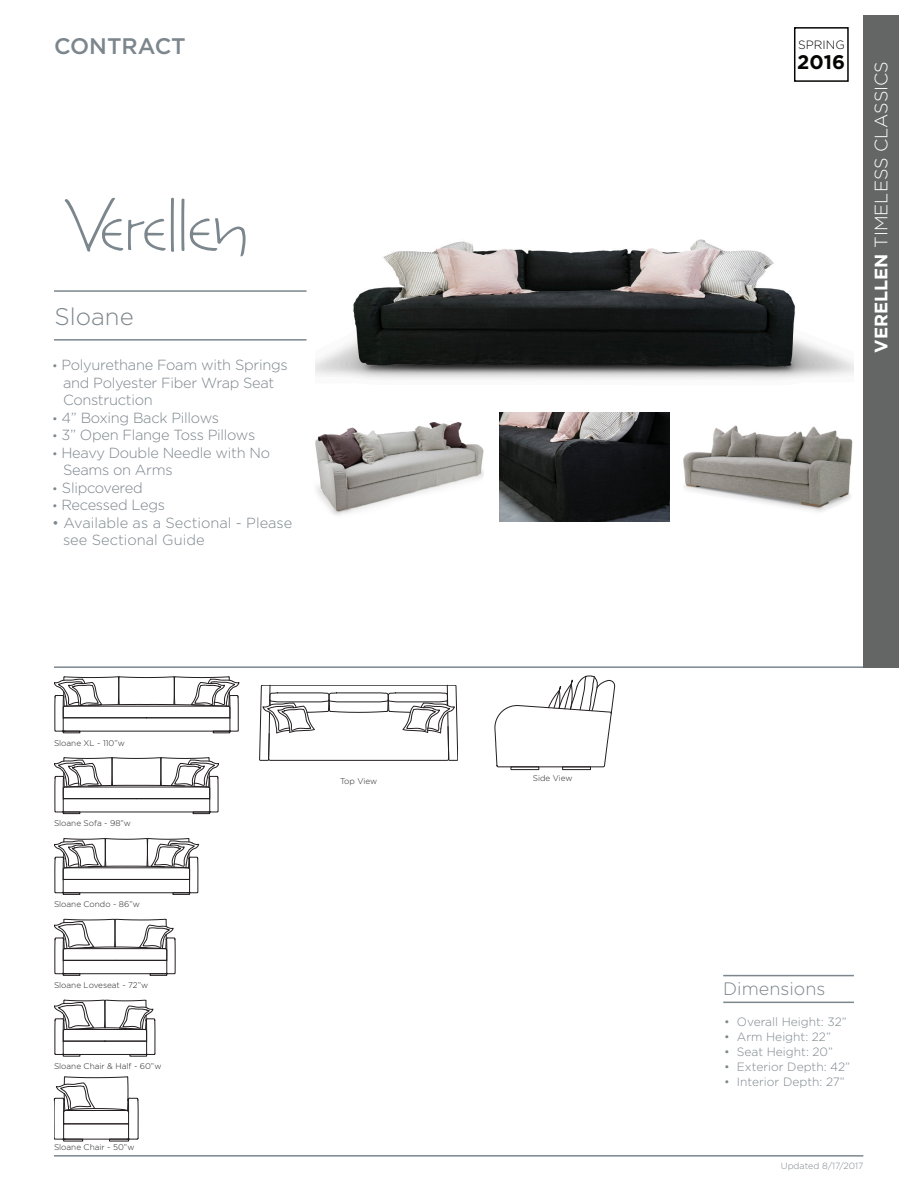
<style>
.page{position:relative;width:918px;height:1188px;background:#fff}
.page>*{position:absolute;margin:0;border:0;box-sizing:border-box;transform-origin:0 0}
.t1{font:300 24px "Gotham";color:#7c868d}
.t2{font:500 22.5px "Gotham";color:#7c868d}
.t3{font:700 19.65px "Gotham";color:#040503}
.t4{font:300 18px "Gotham";color:#fff}
.t5{font:300 18px "Gotham";color:#7c868d}
.t6{font:300 14.7px/17.5px "Gotham";letter-spacing:-.02em;color:#7c868d}
.t7{font:300 14.7px "Gotham";color:#7c868d}
.t8{font:300 12px "Gotham";color:#7c868d}
.t9{font:300 12px "Gotham";color:#040503}
.t10{font:300 9px "Gotham";color:#7c868d}
.t11{font:300 8.25px "Gotham";color:#231f20}
.s1{font-size:12px}
.s2{font-weight:700}
</style>
<div class="page">
<hr style="left:54px;top:339px;width:253px;height:2px;background:#7c868d">
<hr style="left:54px;top:290px;width:253px;height:2px;background:#7c868d">
<hr style="left:54px;top:666px;width:809px;height:2px;background:#7c868d">
<hr style="left:54px;top:1155px;width:809px;height:2px;background:#7c868d">
<svg style="left:64px;top:198px;width:110px;height:54px"></svg>
<svg style="left:181px;top:199px;width:65px;height:57px"></svg>
<hr style="left:723px;top:1002px;width:131px;height:1px;background:#7c868d">
<hr style="left:723px;top:975px;width:131px;height:1px;background:#7c868d">
<div style="left:863px;top:15px;width:35px;height:653px;background:#646666"></div>
<div style="left:794px;top:27px;width:55px;height:55px;border:2px solid #050504"></div>
<svg style="left:54px;top:1000px;width:102px;height:56px"></svg>
<svg style="left:54px;top:1077px;width:85px;height:64px"></svg>
<svg style="left:54px;top:838px;width:145px;height:56px"></svg>
<svg style="left:54px;top:919px;width:121px;height:56px"></svg>
<svg style="left:54px;top:758px;width:165px;height:56px"></svg>
<svg style="left:54px;top:677px;width:185px;height:56px"></svg>
<div style="left:511px;top:767px;width:28px;height:3px;border:1px solid #231f20"></div>
<div style="left:563px;top:767px;width:28px;height:3px;border:1px solid #231f20"></div>
<svg style="left:495px;top:676px;width:120px;height:91px"></svg>
<svg style="left:260px;top:685px;width:198px;height:75px"></svg>
<img style="left:316px;top:239px;width:537px;height:140px">
<img style="left:315px;top:422px;width:168px;height:93px">
<img style="left:500px;top:412px;width:169px;height:109px">
<img style="left:683px;top:425px;width:170px;height:87px">
<p class="t2" style="left:54px;top:32px;width:133px">CONTRACT</p>
<p class="t1" style="left:54px;top:302px;width:81px">Sloane</p>
<p class="t6" style="left:52px;top:356px;width:237px"><span class="s1">•</span> Polyurethane Foam with Springs</p>
<p class="t6" style="left:63px;top:373px;width:213px">and Polyester Fiber Wrap Seat<br>Construction</p>
<p class="t6" style="left:52px;top:408px;width:168px"><span class="s1">•</span> 4” Boxing Back Pillows</p>
<p class="t6" style="left:52px;top:426px;width:205px"><span class="s1">•</span> 3” Open Flange Toss Pillows</p>
<p class="t6" style="left:52px;top:443px;width:219px"><span class="s1">•</span> Heavy Double Needle with No</p>
<p class="t6" style="left:63px;top:461px;width:111px">Seams on Arms</p>
<p class="t6" style="left:52px;top:478px;width:92px"><span class="s1">•</span> Slipcovered</p>
<p class="t6" style="left:52px;top:496px;width:114px"><span class="s1">•</span> Recessed Legs</p>
<p class="t7" style="left:52px;top:513px;width:242px">• Available as a Sectional - Please</p>
<p class="t7" style="left:63px;top:531px;width:143px">see Sectional Guide</p>
<p class="t11" style="left:54px;top:738px;width:72px">Sloane XL - 110”w</p>
<p class="t11" style="left:54px;top:818px;width:79px">Sloane Sofa - 98”w</p>
<p class="t11" style="left:54px;top:899px;width:87px">Sloane Condo - 86”w</p>
<p class="t11" style="left:54px;top:980px;width:96px">Sloane Loveseat - 72”w</p>
<p class="t11" style="left:54px;top:1061px;width:109px">Sloane Chair &amp; Half - 60”w</p>
<p class="t11" style="left:54px;top:1141px;width:82px">Sloane Chair - 50”w</p>
<p class="t11" style="left:340px;top:776px;width:39px">Top View</p>
<p class="t9" style="left:798px;top:37px;width:48px">SPRING</p>
<p class="t3" style="left:797px;top:49px;width:49px">2016</p>
<p class="t4" style="left:870px;top:352px;width:293px;rotate:-90deg"><span class="s2">VERELLEN</span> TIMELESS CLASSICS</p>
<p class="t11" style="left:533px;top:773px;width:41px">Side View</p>
<p class="t5" style="left:723px;top:977px;width:104px">Dimensions</p>
<p class="t8" style="left:724px;top:1014px;width:124px">• Overall Height: 32”</p>
<p class="t8" style="left:724px;top:1029px;width:108px">• Arm Height: 22”</p>
<p class="t8" style="left:724px;top:1044px;width:110px">• Seat Height: 20”</p>
<p class="t8" style="left:724px;top:1059px;width:128px">• Exterior Depth: 42”</p>
<p class="t8" style="left:724px;top:1074px;width:122px">• Interior Depth: 27”</p>
<p class="t10" style="left:781px;top:1160px;width:84px">Updated 8/17/2017</p>
</div>
